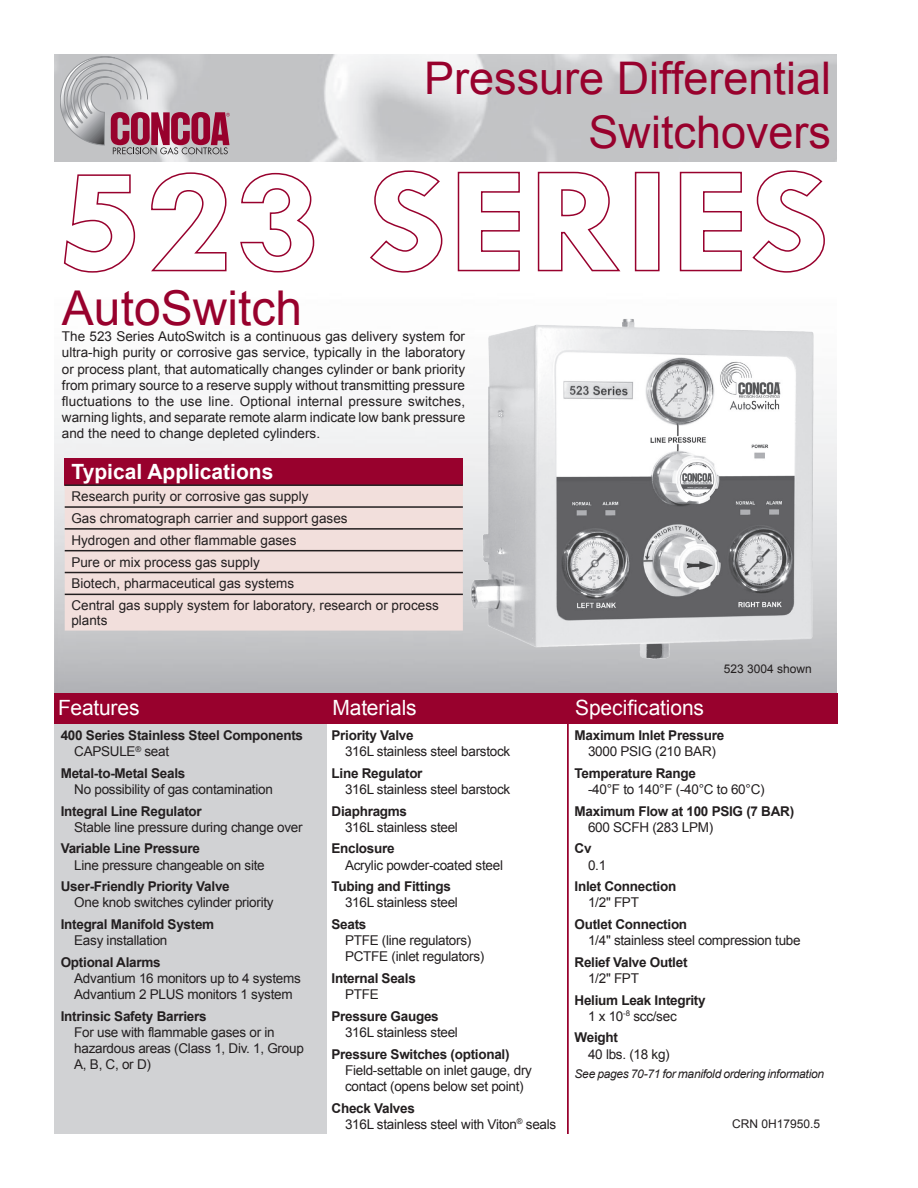
<style>
.page{position:relative;width:918px;height:1188px;background:#fff}
.page>*{position:absolute;margin:0;border:0;box-sizing:border-box;transform-origin:0 0}
.t1{font:48px "Arial";color:#98012d}
.t2{font:45px "Arial";color:#98012d}
.t3{font:21px "Arial";letter-spacing:-.005em;color:#fff}
.t4{font:700 21px "Arial";color:#fff}
.t5{font:13.5px/16.2px "Arial";letter-spacing:-.02em;color:#231f20}
.t6{font:700 13.5px "Arial";letter-spacing:-.02em;color:#231f20}
.t7{font:13.5px/14.4px "Arial";color:#231f20}
.t8{font:italic 12px "Arial";letter-spacing:-.02em;color:#231f20}
.t9{font:12px "Arial";color:#231f20}
</style>
<div class="page">
<img style="left:54px;top:54px;width:783px;height:108px">
<svg style="left:60px;top:56px;width:170px;height:99px;background:#baa4ac"></svg>
<img style="left:54px;top:228px;width:783px;height:465px">
<div style="left:54px;top:700px;width:272px;height:434px;background:#d1d2d4"></div>
<hr style="left:567px;top:715px;width:1px;height:419px;background:#98012d">
<div style="left:54px;top:693px;width:783px;height:31px;background:#98012d"></div>
<img style="left:466px;top:299px;width:360px;height:372px">
<div style="left:65px;top:458px;width:398px;height:27px;background:#98012d"></div>
<div style="left:65px;top:486px;width:398px;height:145px;background:#f2dfdc"></div>
<hr style="left:65px;top:572px;width:398px;height:1px;background:#231f20">
<hr style="left:65px;top:484px;width:398px;height:2px;background:#231f20">
<hr style="left:65px;top:528px;width:398px;height:2px;background:#231f20">
<hr style="left:65px;top:506px;width:398px;height:2px;background:#231f20">
<hr style="left:65px;top:550px;width:398px;height:1px;background:#231f20">
<hr style="left:65px;top:594px;width:398px;height:1px;background:#231f20">
<svg style="left:63px;top:174px;width:73px;height:99px"></svg>
<svg style="left:149px;top:172px;width:78px;height:101px"></svg>
<svg style="left:239px;top:172px;width:76px;height:101px"></svg>
<svg style="left:369px;top:170px;width:74px;height:103px"></svg>
<svg style="left:457px;top:171px;width:64px;height:101px"></svg>
<svg style="left:537px;top:171px;width:85px;height:101px"></svg>
<div style="left:635px;top:172px;width:25px;height:99px;border:2px solid #98012d"></div>
<svg style="left:679px;top:171px;width:64px;height:101px"></svg>
<svg style="left:751px;top:170px;width:75px;height:103px"></svg>
<p class="t2" style="left:424px;top:48px;width:408px">Pressure Differential</p>
<p class="t2" style="left:589px;top:102px;width:244px">Switchovers</p>
<p class="t1" style="left:62px;top:277px;width:242px">AutoSwitch</p>
<p class="t5" style="left:62px;top:328px;width:405px;text-align:justify">The 523 Series AutoSwitch is a continuous gas delivery system for ultra-high purity or corrosive gas service, typically in the laboratory or process plant, that automatically changes cylinder or bank priority from primary source to a reserve supply without transmitting pressure fluctuations to the use line. Optional internal pressure switches, warning lights, and separate remote alarm indicate low bank pressure and the need to change depleted cylinders.</p>
<p class="t4" style="left:71px;top:458px;width:203px">Typical Applications</p>
<p class="t7" style="left:71px;top:489px;width:239px">Research purity or corrosive gas supply</p>
<p class="t7" style="left:71px;top:511px;width:278px">Gas chromatograph carrier and support gases</p>
<p class="t7" style="left:71px;top:533px;width:227px">Hydrogen and other flammable gases</p>
<p class="t7" style="left:71px;top:555px;width:190px">Pure or mix process gas supply</p>
<p class="t7" style="left:71px;top:577px;width:224px">Biotech, pharmaceutical gas systems</p>
<p class="t7" style="left:71px;top:598px;width:369px">Central gas supply system for laboratory, research or process plants</p>
<h3 class="t3" style="left:58px;top:694px;width:83px">Features</h3>
<h3 class="t3" style="left:332px;top:694px;width:86px">Materials</h3>
<h3 class="t3" style="left:575px;top:694px;width:130px">Specifications</h3>
<p class="t9" style="left:724px;top:661px;width:90px">523 3004 shown</p>
<p class="t6" style="left:61px;top:726px;width:244px">400 Series Stainless Steel Components</p>
<p class="t5" style="left:74px;top:743px;width:96px">CAPSULE<sup>®</sup> seat</p>
<p class="t6" style="left:61px;top:764px;width:126px">Metal-to-Metal Seals</p>
<p class="t5" style="left:74px;top:781px;width:200px">No possibility of gas contamination</p>
<p class="t6" style="left:61px;top:802px;width:143px">Integral Line Regulator</p>
<p class="t5" style="left:74px;top:819px;width:230px">Stable line pressure during change over</p>
<p class="t6" style="left:61px;top:840px;width:141px">Variable Line Pressure</p>
<p class="t5" style="left:74px;top:857px;width:192px">Line pressure changeable on site</p>
<p class="t6" style="left:61px;top:877px;width:171px">User-Friendly Priority Valve</p>
<p class="t5" style="left:74px;top:895px;width:201px">One knob switches cylinder priority</p>
<p class="t6" style="left:61px;top:915px;width:155px">Integral Manifold System</p>
<p class="t5" style="left:74px;top:932px;width:95px">Easy installation</p>
<p class="t6" style="left:61px;top:953px;width:101px">Optional Alarms</p>
<p class="t5" style="left:74px;top:970px;width:228px">Advantium 16 monitors up to 4 systems</p>
<p class="t5" style="left:74px;top:986px;width:220px">Advantium 2 PLUS monitors 1 system</p>
<p class="t6" style="left:61px;top:1007px;width:147px">Intrinsic Safety Barriers</p>
<p class="t5" style="left:74px;top:1024px;width:231px">For use with flammable gases or in hazardous areas (Class 1, Div. 1, Group<br>A, B, C, or D)</p>
<p class="t6" style="left:332px;top:726px;width:84px">Priority Valve</p>
<p class="t5" style="left:345px;top:743px;width:167px">316L stainless steel barstock</p>
<p class="t6" style="left:332px;top:764px;width:93px">Line Regulator</p>
<p class="t5" style="left:345px;top:781px;width:167px">316L stainless steel barstock</p>
<p class="t6" style="left:332px;top:802px;width:77px">Diaphragms</p>
<p class="t5" style="left:345px;top:819px;width:114px">316L stainless steel</p>
<p class="t6" style="left:332px;top:840px;width:65px">Enclosure</p>
<p class="t5" style="left:345px;top:857px;width:160px">Acrylic powder-coated steel</p>
<p class="t6" style="left:332px;top:877px;width:121px">Tubing and Fittings</p>
<p class="t5" style="left:345px;top:895px;width:114px">316L stainless steel</p>
<p class="t6" style="left:332px;top:915px;width:36px">Seats</p>
<p class="t5" style="left:345px;top:932px;width:141px">PTFE (line regulators)<br>PCTFE (inlet regulators)</p>
<p class="t6" style="left:332px;top:969px;width:86px">Internal Seals</p>
<p class="t5" style="left:345px;top:986px;width:35px">PTFE</p>
<p class="t6" style="left:332px;top:1007px;width:109px">Pressure Gauges</p>
<p class="t5" style="left:345px;top:1024px;width:114px">316L stainless steel</p>
<p class="t6" style="left:332px;top:1045px;width:180px">Pressure Switches (optional)</p>
<p class="t5" style="left:345px;top:1062px;width:188px">Field-settable on inlet gauge, dry contact (opens below set point)</p>
<p class="t6" style="left:332px;top:1099px;width:85px">Check Valves</p>
<p class="t5" style="left:345px;top:1116px;width:213px">316L stainless steel with Viton<sup>®</sup> seals</p>
<p class="t6" style="left:575px;top:726px;width:151px">Maximum Inlet Pressure</p>
<p class="t5" style="left:588px;top:743px;width:129px">3000 PSIG (210 BAR)</p>
<p class="t6" style="left:575px;top:764px;width:123px">Temperature Range</p>
<p class="t5" style="left:588px;top:781px;width:178px">-40°F to 140°F (-40°C to 60°C)</p>
<p class="t6" style="left:575px;top:802px;width:221px">Maximum Flow at 100 PSIG (7 BAR)</p>
<p class="t5" style="left:588px;top:819px;width:127px">600 SCFH (283 LPM)</p>
<p class="t6" style="left:575px;top:840px;width:18px">Cv</p>
<p class="t5" style="left:588px;top:857px;width:20px">0.1</p>
<p class="t6" style="left:575px;top:877px;width:103px">Inlet Connection</p>
<p class="t5" style="left:588px;top:895px;width:52px">1/2" FPT</p>
<p class="t6" style="left:575px;top:915px;width:114px">Outlet Connection</p>
<p class="t5" style="left:588px;top:932px;width:214px">1/4" stainless steel compression tube</p>
<p class="t6" style="left:575px;top:953px;width:114px">Relief Valve Outlet</p>
<p class="t5" style="left:588px;top:970px;width:52px">1/2" FPT</p>
<p class="t6" style="left:575px;top:991px;width:133px">Helium Leak Integrity</p>
<p class="t5" style="left:588px;top:1008px;width:90px">1 x 10<sup>-8</sup> scc/sec</p>
<p class="t6" style="left:575px;top:1029px;width:45px">Weight</p>
<p class="t5" style="left:588px;top:1046px;width:83px">40 lbs. (18 kg)</p>
<p class="t8" style="left:575px;top:1066px;width:251px">See pages 70-71 for manifold ordering information</p>
<p class="t9" style="left:732px;top:1116px;width:90px">CRN 0H17950.5</p>
</div>
